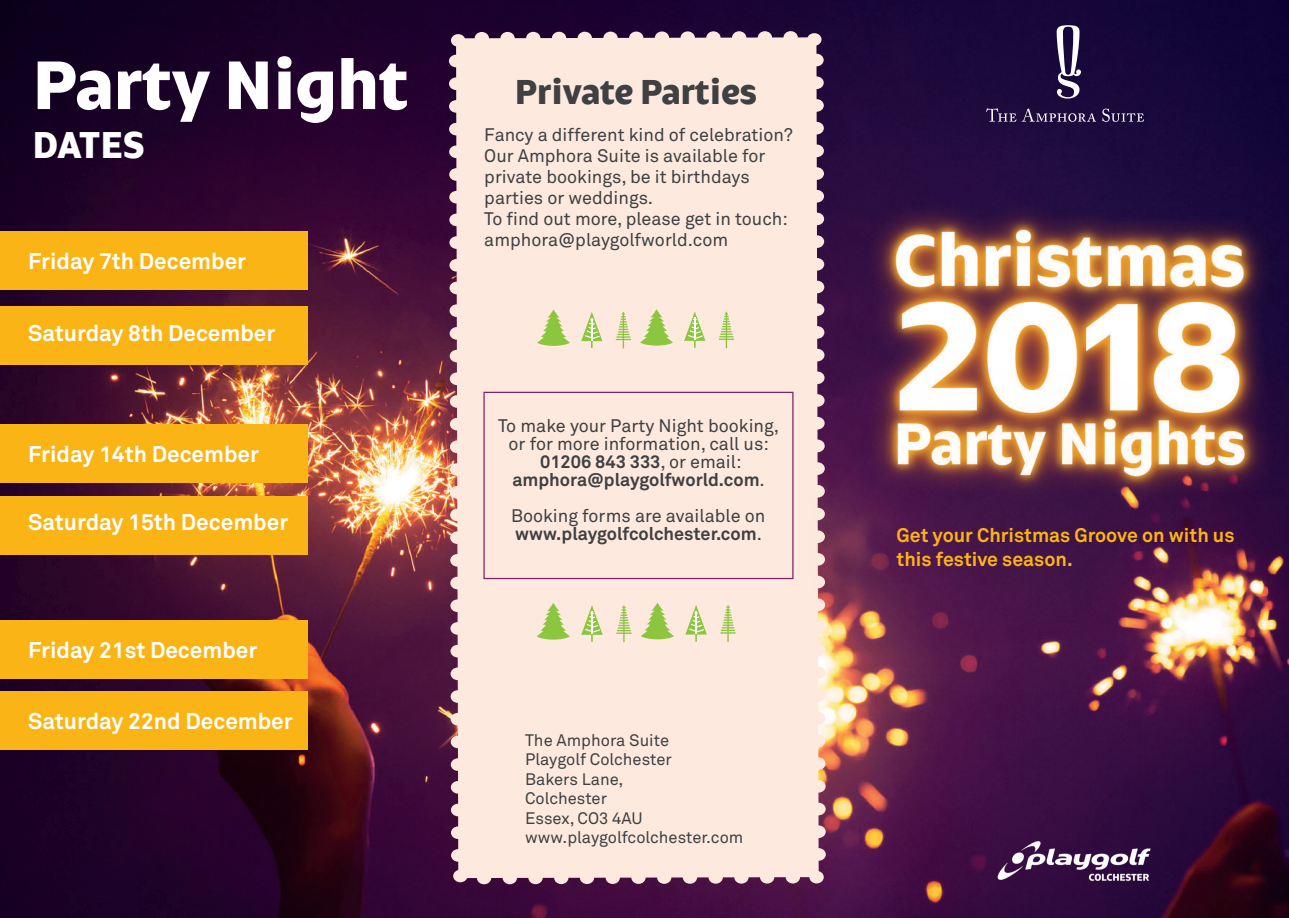
<style>
.page{position:relative;width:1289px;height:918px;background:#fff}
.page>*{position:absolute;margin:0;border:0;box-sizing:border-box;transform-origin:0 0}
.t1{font:700 75px "Playgolf World";color:#fff}
.t2{font:700 40.5px "Playgolf World";letter-spacing:-.015em;color:#fff}
.t3{font:700 37.5px "Playgolf World";color:#3e4042}
.t4{font:700 22.5px "Akkurat Pro";color:#fff}
.t5{font:700 19.5px/24px "Akkurat Pro";color:#fbb416}
.t6{font:18px/21px "Akkurat Pro";color:#3e4042}
.t7{font:16.5px/19.5px "Akkurat Pro";color:#3e4042}
.s1{font-weight:700}
</style>
<div class="page">
<img style="left:0;top:0;width:1288px;height:918px">
<img style="left:818px;top:39px;width:470px;height:194px">
<svg style="left:1056px;top:25px;width:25px;height:74px"></svg>
<svg style="left:986px;top:108px;width:110px;height:14px;background:#473861"></svg>
<svg style="left:1102px;top:109px;width:42px;height:13px"></svg>
<img style="left:993px;top:868px;width:165px;height:20px">
<div style="left:456px;top:37px;width:362px;height:841px;background:#fde9de"></div>
<div style="left:474px;top:32px;width:15px;height:13px;background:#fde9de;border-radius:50%"></div>
<div style="left:500px;top:32px;width:15px;height:12px;background:#fde9de;border-radius:50%"></div>
<div style="left:526px;top:32px;width:14px;height:12px;background:#fde9de;border-radius:50%"></div>
<div style="left:552px;top:32px;width:14px;height:12px;background:#fde9de;border-radius:50%"></div>
<div style="left:577px;top:32px;width:15px;height:12px;background:#fde9de;border-radius:50%"></div>
<div style="left:603px;top:32px;width:14px;height:12px;background:#fde9de;border-radius:50%"></div>
<div style="left:629px;top:32px;width:14px;height:12px;background:#fde9de;border-radius:50%"></div>
<div style="left:655px;top:31px;width:14px;height:13px;background:#fde9de;border-radius:50%"></div>
<div style="left:680px;top:31px;width:15px;height:13px;background:#fde9de;border-radius:50%"></div>
<div style="left:706px;top:31px;width:14px;height:13px;background:#fde9de;border-radius:50%"></div>
<div style="left:732px;top:31px;width:14px;height:13px;background:#fde9de;border-radius:50%"></div>
<div style="left:757px;top:31px;width:15px;height:13px;background:#fde9de;border-radius:50%"></div>
<div style="left:783px;top:31px;width:14px;height:13px;background:#fde9de;border-radius:50%"></div>
<div style="left:809px;top:54px;width:14px;height:12px;background:#fde9de;border-radius:50%"></div>
<div style="left:809px;top:76px;width:14px;height:13px;background:#fde9de;border-radius:50%"></div>
<div style="left:809px;top:99px;width:14px;height:13px;background:#fde9de;border-radius:50%"></div>
<div style="left:809px;top:122px;width:15px;height:12px;background:#fde9de;border-radius:50%"></div>
<div style="left:809px;top:145px;width:15px;height:12px;background:#fde9de;border-radius:50%"></div>
<div style="left:809px;top:167px;width:15px;height:13px;background:#fde9de;border-radius:50%"></div>
<div style="left:809px;top:190px;width:15px;height:13px;background:#fde9de;border-radius:50%"></div>
<div style="left:809px;top:213px;width:15px;height:12px;background:#fde9de;border-radius:50%"></div>
<div style="left:785px;top:871px;width:15px;height:12px;background:#fde9de;border-radius:50%"></div>
<div style="left:760px;top:871px;width:14px;height:13px;background:#fde9de;border-radius:50%"></div>
<div style="left:734px;top:871px;width:14px;height:13px;background:#fde9de;border-radius:50%"></div>
<div style="left:708px;top:871px;width:15px;height:13px;background:#fde9de;border-radius:50%"></div>
<div style="left:683px;top:871px;width:14px;height:13px;background:#fde9de;border-radius:50%"></div>
<div style="left:657px;top:871px;width:14px;height:13px;background:#fde9de;border-radius:50%"></div>
<div style="left:631px;top:871px;width:14px;height:13px;background:#fde9de;border-radius:50%"></div>
<div style="left:605px;top:871px;width:15px;height:13px;background:#fde9de;border-radius:50%"></div>
<div style="left:580px;top:871px;width:14px;height:13px;background:#fde9de;border-radius:50%"></div>
<div style="left:554px;top:872px;width:14px;height:12px;background:#fde9de;border-radius:50%"></div>
<div style="left:528px;top:872px;width:14px;height:12px;background:#fde9de;border-radius:50%"></div>
<div style="left:502px;top:872px;width:15px;height:12px;background:#fde9de;border-radius:50%"></div>
<div style="left:477px;top:872px;width:14px;height:12px;background:#fde9de;border-radius:50%"></div>
<div style="left:451px;top:849px;width:14px;height:13px;background:#fde9de;border-radius:50%"></div>
<div style="left:451px;top:826px;width:14px;height:13px;background:#fde9de;border-radius:50%"></div>
<div style="left:451px;top:804px;width:14px;height:12px;background:#fde9de;border-radius:50%"></div>
<div style="left:451px;top:781px;width:14px;height:13px;background:#fde9de;border-radius:50%"></div>
<div style="left:451px;top:758px;width:14px;height:13px;background:#fde9de;border-radius:50%"></div>
<div style="left:451px;top:736px;width:14px;height:12px;background:#fde9de;border-radius:50%"></div>
<div style="left:450px;top:713px;width:15px;height:13px;background:#fde9de;border-radius:50%"></div>
<div style="left:450px;top:690px;width:15px;height:13px;background:#fde9de;border-radius:50%"></div>
<div style="left:450px;top:668px;width:15px;height:12px;background:#fde9de;border-radius:50%"></div>
<div style="left:450px;top:645px;width:15px;height:12px;background:#fde9de;border-radius:50%"></div>
<div style="left:450px;top:622px;width:15px;height:13px;background:#fde9de;border-radius:50%"></div>
<div style="left:450px;top:599px;width:15px;height:13px;background:#fde9de;border-radius:50%"></div>
<div style="left:450px;top:577px;width:15px;height:12px;background:#fde9de;border-radius:50%"></div>
<div style="left:450px;top:554px;width:14px;height:13px;background:#fde9de;border-radius:50%"></div>
<div style="left:450px;top:531px;width:14px;height:13px;background:#fde9de;border-radius:50%"></div>
<div style="left:450px;top:509px;width:14px;height:12px;background:#fde9de;border-radius:50%"></div>
<div style="left:450px;top:486px;width:14px;height:13px;background:#fde9de;border-radius:50%"></div>
<div style="left:450px;top:463px;width:14px;height:13px;background:#fde9de;border-radius:50%"></div>
<div style="left:450px;top:441px;width:14px;height:12px;background:#fde9de;border-radius:50%"></div>
<div style="left:450px;top:418px;width:14px;height:12px;background:#fde9de;border-radius:50%"></div>
<div style="left:450px;top:395px;width:14px;height:13px;background:#fde9de;border-radius:50%"></div>
<div style="left:450px;top:372px;width:14px;height:13px;background:#fde9de;border-radius:50%"></div>
<div style="left:450px;top:350px;width:14px;height:12px;background:#fde9de;border-radius:50%"></div>
<div style="left:449px;top:327px;width:15px;height:13px;background:#fde9de;border-radius:50%"></div>
<div style="left:449px;top:304px;width:15px;height:13px;background:#fde9de;border-radius:50%"></div>
<div style="left:449px;top:282px;width:15px;height:12px;background:#fde9de;border-radius:50%"></div>
<div style="left:449px;top:259px;width:15px;height:13px;background:#fde9de;border-radius:50%"></div>
<div style="left:449px;top:236px;width:15px;height:13px;background:#fde9de;border-radius:50%"></div>
<div style="left:449px;top:214px;width:15px;height:12px;background:#fde9de;border-radius:50%"></div>
<div style="left:449px;top:191px;width:14px;height:13px;background:#fde9de;border-radius:50%"></div>
<div style="left:449px;top:168px;width:14px;height:13px;background:#fde9de;border-radius:50%"></div>
<div style="left:449px;top:145px;width:14px;height:13px;background:#fde9de;border-radius:50%"></div>
<div style="left:449px;top:123px;width:14px;height:12px;background:#fde9de;border-radius:50%"></div>
<div style="left:449px;top:100px;width:14px;height:13px;background:#fde9de;border-radius:50%"></div>
<div style="left:449px;top:77px;width:14px;height:13px;background:#fde9de;border-radius:50%"></div>
<div style="left:449px;top:55px;width:14px;height:12px;background:#fde9de;border-radius:50%"></div>
<div style="left:451px;top:34px;width:14px;height:13px;background:#fde9de;border-radius:50%"></div>
<div style="left:807px;top:33px;width:14px;height:13px;background:#fde9de;border-radius:50%"></div>
<div style="left:809px;top:871px;width:14px;height:12px;background:#fde9de;border-radius:50%"></div>
<div style="left:453px;top:870px;width:14px;height:12px;background:#fde9de;border-radius:50%"></div>
<svg style="left:581px;top:605px;width:21px;height:37px"></svg>
<svg style="left:537px;top:603px;width:33px;height:37px"></svg>
<svg style="left:581px;top:312px;width:21px;height:36px"></svg>
<svg style="left:537px;top:310px;width:33px;height:36px"></svg>
<div style="left:0;top:231px;width:307px;height:59px;background:#fbb416"></div>
<div style="left:0;top:307px;width:307px;height:58px;background:#fbb416"></div>
<div style="left:0;top:424px;width:307px;height:59px;background:#fbb416"></div>
<div style="left:0;top:496px;width:307px;height:59px;background:#fbb416"></div>
<div style="left:0;top:620px;width:307px;height:59px;background:#fbb416"></div>
<div style="left:0;top:691px;width:307px;height:59px;background:#fbb416"></div>
<img style="left:604px;top:233px;width:684px;height:635px">
<h1 class="t1" style="left:32px;top:47px;width:378px">Party Night</h1>
<h2 class="t2" style="left:32px;top:124px;width:114px">DATES</h2>
<p class="t4" style="left:28px;top:248px;width:219px">Friday 7th December</p>
<p class="t4" style="left:28px;top:319px;width:249px">Saturday 8th December</p>
<p class="t4" style="left:28px;top:440px;width:232px">Friday 14th December</p>
<p class="t4" style="left:28px;top:508px;width:261px">Saturday 15th December</p>
<p class="t4" style="left:28px;top:637px;width:231px">Friday 21st December</p>
<p class="t4" style="left:28px;top:707px;width:266px">Saturday 22nd December</p>
<h3 class="t3" style="left:515px;top:73px;width:244px">Private Parties</h3>
<p class="t6" style="left:484px;top:124px;width:310px">Fancy a different kind of celebration?<br>Our Amphora Suite is available for private bookings, be it birthdays parties or weddings.<br>To find out more, please get in touch: amphora@playgolfworld.com</p>
<p class="t6" style="left:498px;top:418px;width:282px;line-height:18px;text-align:center">To make your Party Night booking, or for more information, call us:<br><span class="s1">01206 843 333</span>, or email: <span class="s1">amphora@playgolfworld.com</span>.</p>
<p class="t6" style="left:511px;top:508px;width:256px;line-height:18px">Booking forms are available on <span class="s1">www.playgolfcolchester.com</span>.</p>
<p class="t7" style="left:525px;top:731px;width:220px">The Amphora Suite<br>Playgolf Colchester<br>Bakers Lane,<br>Colchester<br>Essex, CO3 4AU www.playgolfcolchester.com</p>
<p class="t5" style="left:896px;top:523px;width:339px">Get your Christmas Groove on with us this festive season.</p>
</div>
